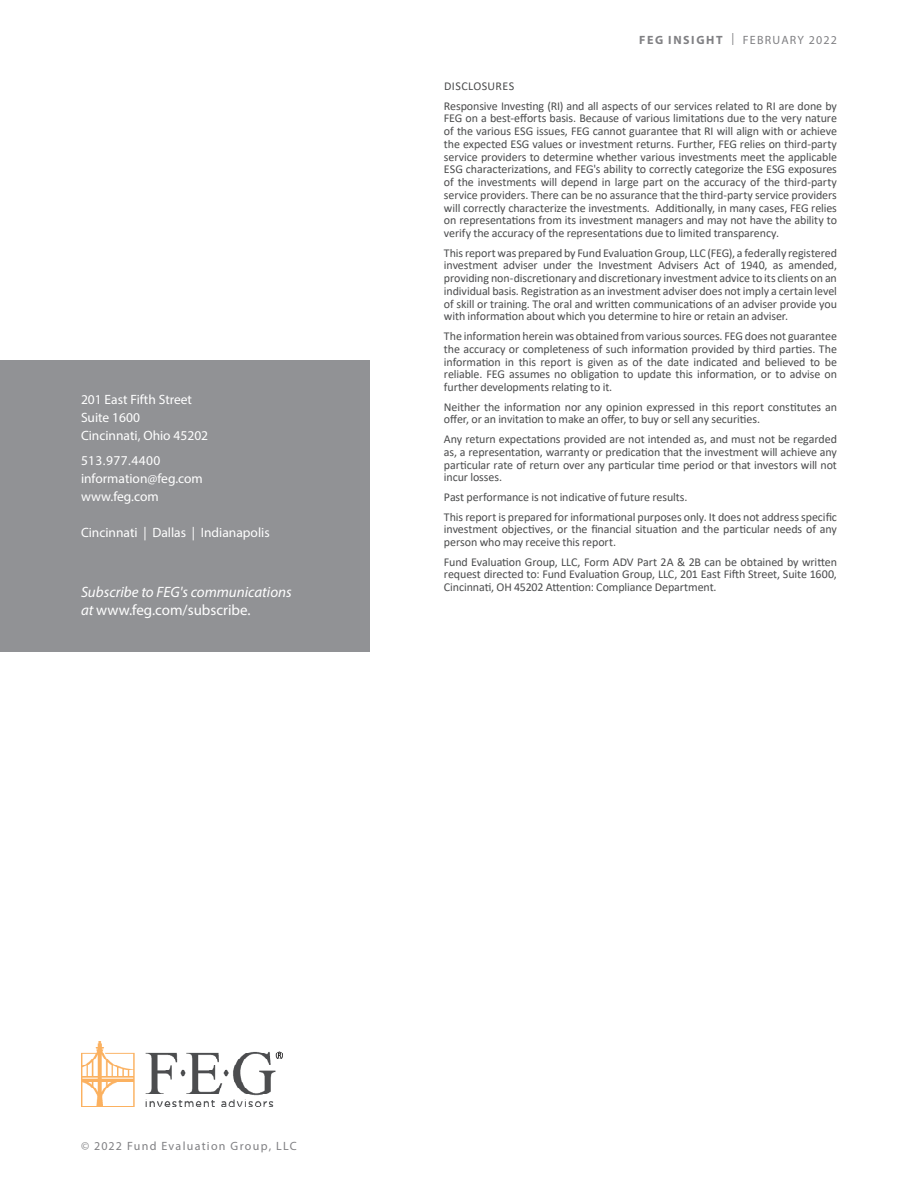
<style>
.page{position:relative;width:918px;height:1188px;background:#fff}
.page>*{position:absolute;margin:0;border:0;box-sizing:border-box;transform-origin:0 0}
.TOC_Global_Equity{font:italic 15px/18px "Myriad Pro";color:#fff}
.TOC_Global_Equity-2{font:13.5px "Myriad Pro";color:#fff}
.TOC_Global_Equity-3{font:13.5px "Myriad Pro";letter-spacing:.03em;color:#fff}
.Disclosures_and_Indi{font:12px/12.8px "Calibri";letter-spacing:-.01em;color:#4b4c4d;text-align:justify}
.t1{font:12px "Myriad Pro";letter-spacing:.105em;color:#808083}
.DISCLOSURES_INDICES{font:12px "Calibri";letter-spacing:.03em;color:#4b4c4d}
.s1{font-style:normal}
.s2{font-weight:700}
</style>
<div class="page">
<img style="left:81px;top:1042px;width:202px;height:65px">
<div style="left:0;top:361px;width:370px;height:291px;background:#919295"></div>
<p class="TOC_Global_Equity-2" style="left:81px;top:391px;width:113px">201 East Fifth Street</p>
<p class="TOC_Global_Equity-2" style="left:81px;top:409px;width:60px">Suite 1600</p>
<p class="TOC_Global_Equity-2" style="left:81px;top:427px;width:129px">Cincinnati, Ohio 45202</p>
<p class="TOC_Global_Equity-3" style="left:81px;top:452px;width:81px">513.977.4400</p>
<p class="TOC_Global_Equity-2" style="left:81px;top:470px;width:123px">information@feg.com</p>
<p class="TOC_Global_Equity-2" style="left:81px;top:488px;width:79px">www.feg.com</p>
<p class="TOC_Global_Equity-2" style="left:81px;top:524px;width:190px">Cincinnati | Dallas | Indianapolis</p>
<p class="TOC_Global_Equity" style="left:81px;top:583px;width:212px">Subscribe to FEG's communications at <span class="s1">www.feg.com/subscribe.</span></p>
<p class="t1" style="left:639px;top:32px;width:199px"><span class="s2">FEG INSIGHT</span> | FEBRUARY 2022</p>
<p class="DISCLOSURES_INDICES" style="left:444px;top:78px;width:72px">DISCLOSURES</p>
<p class="Disclosures_and_Indi" style="left:444px;top:99px;width:395px">Responsive Investing (RI) and all aspects of our services related to RI are done by FEG on a best-efforts basis. Because of various limitations due to the very nature of the various ESG issues, FEG cannot guarantee that RI will align with or achieve the expected ESG values or investment returns. Further, FEG relies on third-party service providers to determine whether various investments meet the applicable ESG characterizations, and FEG's ability to correctly categorize the ESG exposures of the investments will depend in large part on the accuracy of the third-party service providers. There can be no assurance that the third-party service providers will correctly characterize the investments. Additionally, in many cases, FEG relies on representations from its investment managers and may not have the ability to verify the accuracy of the representations due to limited transparency.</p>
<p class="Disclosures_and_Indi" style="left:444px;top:246px;width:395px">This report was prepared by Fund Evaluation Group, LLC (FEG), a federally registered investment adviser under the Investment Advisers Act of 1940, as amended, providing non-discretionary and discretionary investment advice to its clients on an individual basis. Registration as an investment adviser does not imply a certain level of skill or training. The oral and written communications of an adviser provide you with information about which you determine to hire or retain an adviser.</p>
<p class="Disclosures_and_Indi" style="left:444px;top:329px;width:395px">The information herein was obtained from various sources. FEG does not guarantee the accuracy or completeness of such information provided by third parties. The information in this report is given as of the date indicated and believed to be reliable. FEG assumes no obligation to update this information, or to advise on further developments relating to it.</p>
<p class="Disclosures_and_Indi" style="left:444px;top:400px;width:395px">Neither the information nor any opinion expressed in this report constitutes an offer, or an invitation to make an offer, to buy or sell any securities.</p>
<p class="Disclosures_and_Indi" style="left:444px;top:432px;width:395px">Any return expectations provided are not intended as, and must not be regarded as, a representation, warranty or predication that the investment will achieve any particular rate of return over any particular time period or that investors will not incur losses.</p>
<p class="Disclosures_and_Indi" style="left:444px;top:490px;width:245px">Past performance is not indicative of future results.</p>
<p class="Disclosures_and_Indi" style="left:444px;top:510px;width:395px">This report is prepared for informational purposes only. It does not address specific investment objectives, or the financial situation and the particular needs of any person who may receive this report.</p>
<p class="Disclosures_and_Indi" style="left:444px;top:555px;width:395px">Fund Evaluation Group, LLC, Form ADV Part 2A &amp; 2B can be obtained by written request directed to: Fund Evaluation Group, LLC, 201 East Fifth Street, Suite 1600, Cincinnati, OH 45202 Attention: Compliance Department.</p>
<p class="t1" style="left:81px;top:1139px;width:217px">© 2022 Fund Evaluation Group, LLC</p>
</div>
